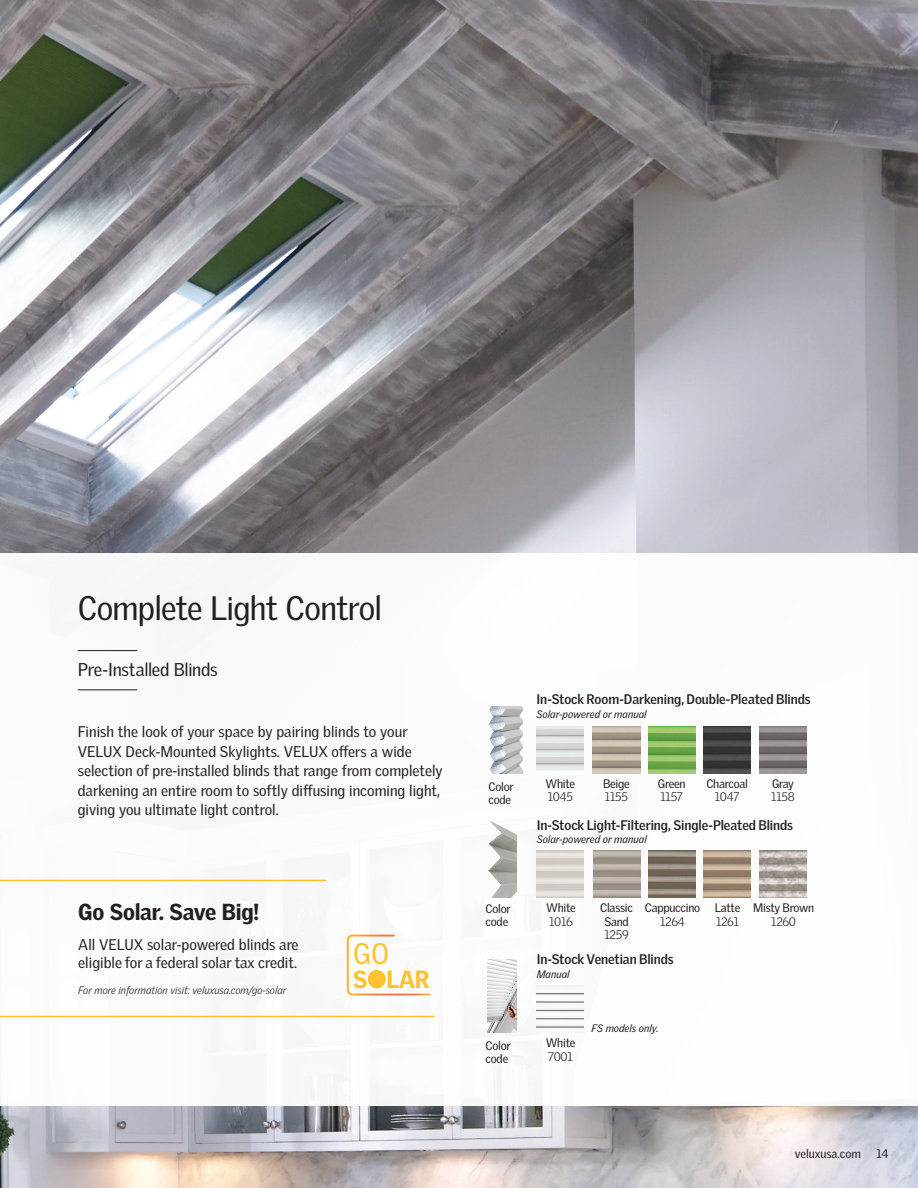
<style>
.page{position:relative;width:918px;height:1188px;background:#fff}
.page>*{position:absolute;margin:0;border:0;box-sizing:border-box;transform-origin:0 0}
.t1{font:33px "Velux Gothic";letter-spacing:-.02em;color:#231f20}
.t2{font:28.95px "Velux Gothic";color:#fec231}
.t3{font:900 24px "Velux Gothic";letter-spacing:.015em;color:#fec231}
.t4{font:900 22.5px "Velux Gothic";letter-spacing:-.015em;color:#231f20}
.t5{font:18px "Velux Gothic";letter-spacing:-.015em;color:#231f20}
.t6{font:15px/19.5px "Velux Gothic";color:#231f20}
.Page__SIze_12__R__Le{font:700 13.5px "Velux Gothic";letter-spacing:-.005em;color:#231f20}
.Page__Size_10__R__Ce{font:12px/13.5px "Velux Gothic";letter-spacing:-.02em;color:#231f20}
.t7{font:300 12px "Velux Gothic";letter-spacing:-.02em;color:#231f20}
.Page__Size_10__R__Ce-2{font:12px "Velux Gothic";color:#231f20}
.t8{font:italic 10.5px "Velux Gothic";letter-spacing:.005em;color:#231f20}
.t9{font:italic 300 10.5px "Velux Gothic";color:#231f20}
.s1{font-weight:300}
</style>
<div class="page">
<img style="left:0;top:0;width:918px;height:1188px">
<div style="left:0;top:554px;width:918px;height:552px;background:#fff"></div>
<img style="left:487px;top:959px;width:30px;height:73px">
<img style="left:489px;top:706px;width:34px;height:68px">
<img style="left:488px;top:821px;width:29px;height:77px">
<img style="left:593px;top:726px;width:47px;height:47px">
<img style="left:648px;top:726px;width:47px;height:47px">
<img style="left:648px;top:850px;width:48px;height:47px">
<img style="left:704px;top:726px;width:47px;height:47px">
<img style="left:704px;top:850px;width:47px;height:47px">
<img style="left:759px;top:726px;width:48px;height:47px">
<img style="left:760px;top:850px;width:47px;height:47px">
<hr style="left:78px;top:650px;width:59px;height:1px;background:#231f20">
<hr style="left:78px;top:689px;width:59px;height:1px;background:#231f20">
<svg style="left:346px;top:934px;width:85px;height:62px"></svg>
<hr style="left:0;top:880px;width:326px;height:1px;background:#fec231">
<hr style="left:0;top:1016px;width:435px;height:1px;background:#fec231">
<p class="t1" style="left:78px;top:588px;width:306px">Complete Light Control</p>
<p class="t5" style="left:78px;top:659px;width:141px">Pre-Installed Blinds</p>
<p class="t6" style="left:78px;top:722px;width:367px">Finish the look of your space by pairing blinds to your VELUX Deck-Mounted Skylights. VELUX offers a wide selection of pre-installed blinds that range from completely darkening an entire room to softly diffusing incoming light, giving you ultimate light control.</p>
<p class="t4" style="left:78px;top:897px;width:183px">Go Solar. Save Big!</p>
<p class="t6" style="left:78px;top:935px;width:222px;line-height:18px">All VELUX solar-powered blinds are eligible for a federal solar tax credit.</p>
<p class="t9" style="left:78px;top:984px;width:209px">For more information visit: veluxusa.com/go-solar</p>
<p class="t2" style="left:353px;top:936px;width:37px">GO</p>
<p class="t3" style="left:353px;top:964px;width:78px">SOLAR</p>
<p class="Page__SIze_12__R__Le" style="left:537px;top:691px;width:276px">In-Stock Room-Darkening, Double-Pleated Blinds</p>
<p class="t8" style="left:537px;top:708px;width:112px">Solar-powered or manual</p>
<p class="Page__Size_10__R__Ce" style="left:488px;top:779px;width:27px">Color code</p>
<p class="Page__Size_10__R__Ce" style="left:545px;top:776px;width:31px">White</p>
<p class="t7" style="left:548px;top:790px;width:27px">1045</p>
<p class="Page__Size_10__R__Ce" style="left:603px;top:776px;width:28px">Beige</p>
<p class="t7" style="left:605px;top:790px;width:24px">1155</p>
<p class="Page__Size_10__R__Ce" style="left:658px;top:776px;width:29px">Green</p>
<p class="t7" style="left:661px;top:790px;width:24px">1157</p>
<p class="Page__Size_10__R__Ce" style="left:706px;top:776px;width:43px">Charcoal</p>
<p class="t7" style="left:715px;top:790px;width:26px">1047</p>
<p class="Page__Size_10__R__Ce" style="left:772px;top:776px;width:23px">Gray</p>
<p class="t7" style="left:771px;top:790px;width:25px">1158</p>
<p class="Page__SIze_12__R__Le" style="left:537px;top:816px;width:258px">In-Stock Light-Filtering, Single-Pleated Blinds</p>
<p class="t8" style="left:537px;top:833px;width:112px">Solar-powered or manual</p>
<p class="Page__Size_10__R__Ce" style="left:485px;top:902px;width:27px">Color code</p>
<p class="Page__Size_10__R__Ce" style="left:546px;top:901px;width:31px">White</p>
<p class="t7" style="left:549px;top:914px;width:25px">1016</p>
<p class="Page__Size_10__R__Ce" style="left:600px;top:901px;width:34px;text-align:center">Classic<br>Sand</p>
<p class="t7" style="left:604px;top:928px;width:26px">1259</p>
<p class="Page__Size_10__R__Ce" style="left:645px;top:901px;width:57px">Cappuccino</p>
<p class="t7" style="left:660px;top:914px;width:26px">1264</p>
<p class="Page__Size_10__R__Ce" style="left:715px;top:901px;width:27px">Latte</p>
<p class="t7" style="left:716px;top:914px;width:25px">1261</p>
<p class="Page__Size_10__R__Ce" style="left:753px;top:901px;width:62px;text-align:center">Misty Brown<br><span class="s1">1260</span></p>
<p class="Page__SIze_12__R__Le" style="left:537px;top:951px;width:139px">In-Stock Venetian Blinds</p>
<p class="t8" style="left:537px;top:968px;width:35px">Manual</p>
<p class="t8" style="left:592px;top:1022px;width:68px">FS models only.</p>
<p class="Page__Size_10__R__Ce" style="left:485px;top:1039px;width:27px">Color code</p>
<p class="Page__Size_10__R__Ce" style="left:546px;top:1036px;width:31px">White</p>
<p class="t7" style="left:548px;top:1049px;width:26px">7001</p>
<p class="Page__Size_10__R__Ce-2" style="left:795px;top:1147px;width:68px">veluxusa.com</p>
<p class="Page__Size_10__R__Ce" style="left:876px;top:1147px;width:14px">14</p>
</div>
